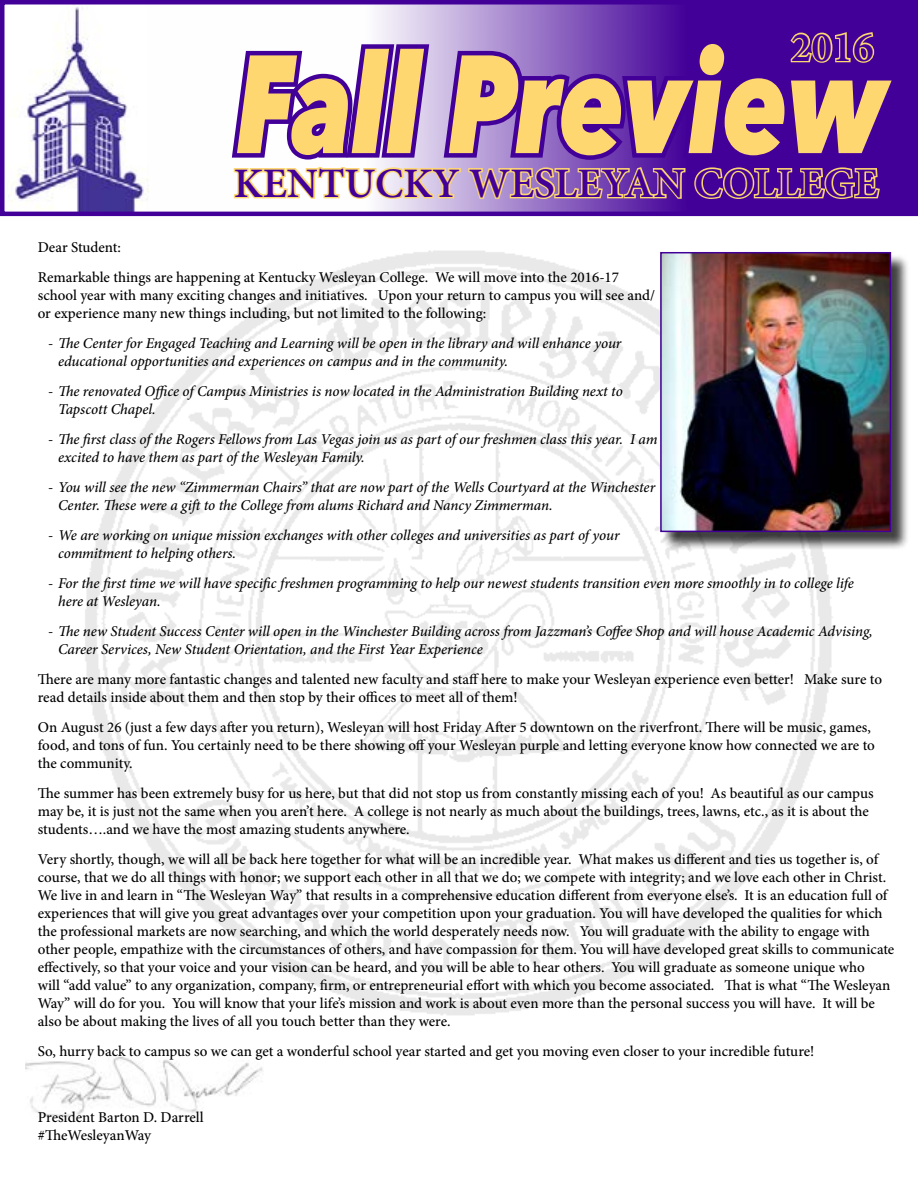
<style>
.page{position:relative;width:918px;height:1188px;background:#fff}
.page>*{position:absolute;margin:0;border:0;box-sizing:border-box;transform-origin:0 0}
.t1{font:italic 800 138px "Avenir Next";color:#fed771;scale:.75 1}
.t2{font:600 42px "Minion Pro";color:#430098}
.t3{font:500 15px/18px "Minion Pro";color:#000}
.t4{font:italic 500 15px/18px "Minion Pro";letter-spacing:-.005em;color:#000}
</style>
<div class="page">
<img style="left:84px;top:251px;width:749px;height:764px">
<img style="left:26px;top:1056px;width:237px;height:62px">
<img style="left:11px;top:7px;width:133px;height:204px">
<svg style="left:147px;top:5px;width:766px;height:206px"></svg>
<div style="left:0;top:0;width:918px;height:216px;border:4px solid #430098"></div>
<svg style="left:227px;top:30px;width:676px;height:171px;background:#895cb0"></svg>
<div style="left:663px;top:255px;width:247px;height:295px;background:#000;opacity:.75"></div>
<img style="left:663px;top:255px;width:225px;height:274px">
<div style="left:660px;top:252px;width:231px;height:280px;border:2px solid #430098"></div>
<h2 class="t2" style="left:791px;top:18px;width:84px">2016</h2>
<h1 class="t1" style="left:236px;top:19px;width:870px">Fall Preview</h1>
<h2 class="t2" style="left:234px;top:154px;width:646px">KENTUCKY WESLEYAN COLLEGE</h2>
<p class="t3" style="left:38px;top:232px;width:583px;line-height:30px">Dear Student:<br>Remarkable things are happening at Kentucky Wesleyan College. We will move into the 2016-17</p>
<p class="t3" style="left:38px;top:286px;width:619px">school year with many exciting changes and initiatives. Upon your return to campus you will see and/ or experience many new things including, but not limited to the following:</p>
<p class="t4" style="left:58px;top:334px;width:565px;text-indent:-10px">- The Center for Engaged Teaching and Learning will be open in the library and will enhance your educational opportunities and experiences on campus and in the community.</p>
<p class="t4" style="left:58px;top:382px;width:566px;text-indent:-10px">- The renovated Office of Campus Ministries is now located in the Administration Building next to<br>Tapscott Chapel.</p>
<p class="t4" style="left:58px;top:430px;width:601px;text-indent:-10px">- The first class of the Rogers Fellows from Las Vegas join us as part of our freshmen class this year. I am excited to have them as part of the Wesleyan Family.</p>
<p class="t4" style="left:58px;top:478px;width:599px;text-indent:-10px">- You will see the new “Zimmerman Chairs” that are now part of the Wells Courtyard at the Winchester<br>Center. These were a gift to the College from alums Richard and Nancy Zimmerman.</p>
<p class="t4" style="left:58px;top:526px;width:563px;text-indent:-10px">- We are working on unique mission exchanges with other colleges and universities as part of your commitment to helping others.</p>
<p class="t4" style="left:58px;top:574px;width:797px;text-indent:-10px">- For the first time we will have specific freshmen programming to help our newest students transition even more smoothly in to college life here at Wesleyan.</p>
<p class="t4" style="left:58px;top:622px;width:816px;text-indent:-10px">- The new Student Success Center will open in the Winchester Building across from Jazzman’s Coffee Shop and will house Academic Advising,<br>Career Services, New Student Orientation, and the First Year Experience</p>
<p class="t3" style="left:38px;top:670px;width:846px">There are many more fantastic changes and talented new faculty and staff here to make your Wesleyan experience even better! Make sure to read details inside about them and then stop by their offices to meet all of them!</p>
<p class="t3" style="left:38px;top:718px;width:839px">On August 26 (just a few days after you return), Wesleyan will host Friday After 5 downtown on the riverfront. There will be music, games, food, and tons of fun. You certainly need to be there showing off your Wesleyan purple and letting everyone know how connected we are to the community.</p>
<p class="t3" style="left:38px;top:784px;width:837px">The summer has been extremely busy for us here, but that did not stop us from constantly missing each of you! As beautiful as our campus may be, it is just not the same when you aren’t here. A college is not nearly as much about the buildings, trees, lawns, etc., as it is about the students….and we have the most amazing students anywhere.</p>
<p class="t3" style="left:38px;top:850px;width:858px">Very shortly, though, we will all be back here together for what will be an incredible year. What makes us different and ties us together is, of course, that we do all things with honor; we support each other in all that we do; we compete with integrity; and we love each other in Christ.<br>We live in and learn in “The Wesleyan Way” that results in a comprehensive education different from everyone else’s. It is an education full of experiences that will give you great advantages over your competition upon your graduation. You will have developed the qualities for which the professional markets are now searching, and which the world desperately needs now. You will graduate with the ability to engage with other people, empathize with the circumstances of others, and have compassion for them. You will have developed great skills to communicate effectively, so that your voice and your vision can be heard, and you will be able to hear others. You will graduate as someone unique who<br>will “add value” to any organization, company, firm, or entrepreneurial effort with which you become associated. That is what “The Wesleyan Way” will do for you. You will know that your life’s mission and work is about even more than the personal success you will have. It will be also be about making the lives of all you touch better than they were.</p>
<p class="t3" style="left:38px;top:1042px;width:778px">So, hurry back to campus so we can get a wonderful school year started and get you moving even closer to your incredible future!</p>
<p class="t3" style="left:38px;top:1108px;width:167px">President Barton D. Darrell #TheWesleyanWay</p>
</div>
